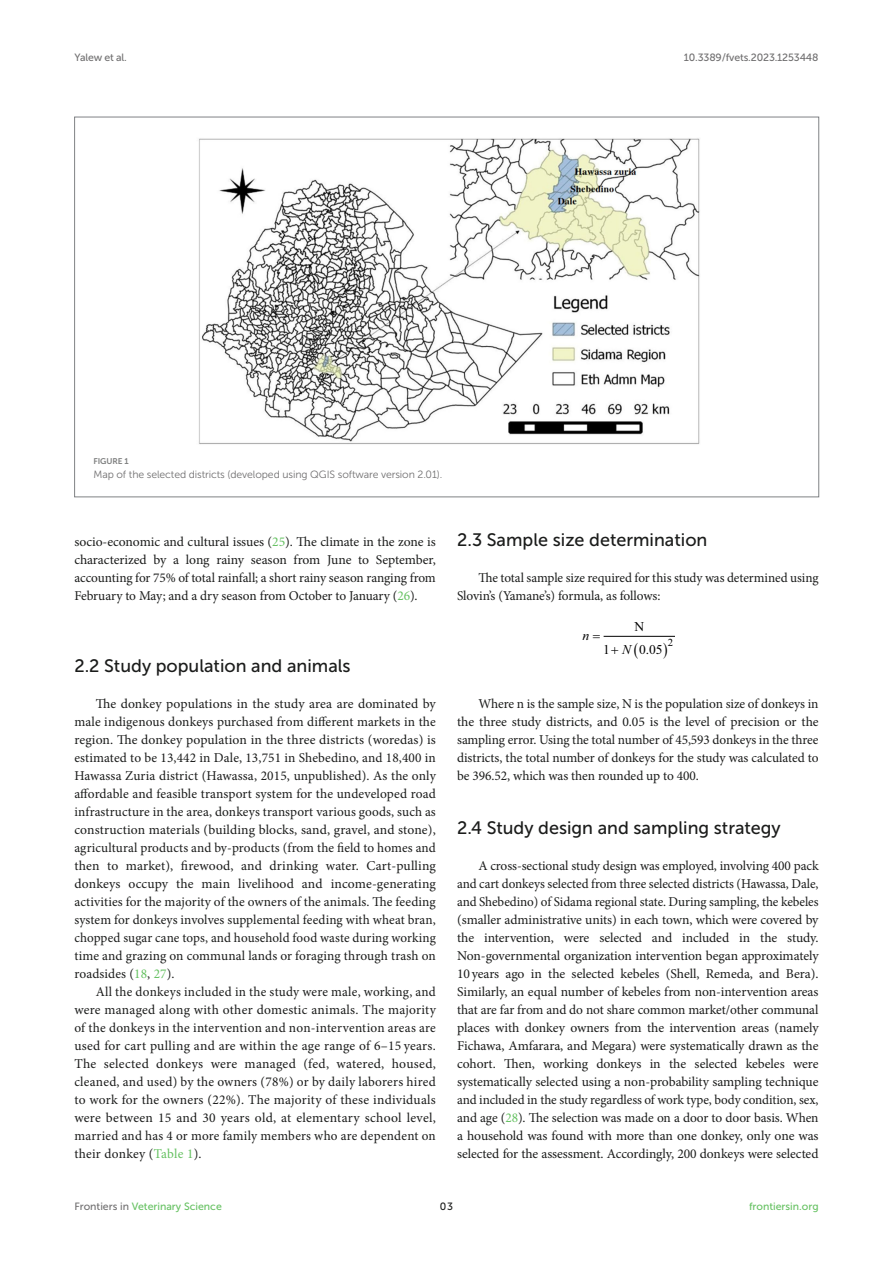
<style>
.page{position:relative;width:893px;height:1263px;background:#fff}
.page>*{position:absolute;margin:0;border:0;box-sizing:border-box;transform-origin:0 0}
.HEAD_2{font:18px "Museo Sans 500";color:#1b1c1b}
.TEXT_FLUSH{font:13.5px/18px "Minion Pro";letter-spacing:-.005em;color:#1b1c1b;text-align:justify}
.TEXT{font:13.5px/18px "Minion Pro";color:#1b1c1b;text-align:justify}
.spi-math-img{font:13.5px "Times New Roman";color:#000}
.spi-math-img-2{font:italic 13.5px "Times New Roman";color:#000}
.spi-math-img-3{font:10.8px "Times New Roman";color:#000}
.FIG_LEG{font:10.5px "Museo Sans 300";letter-spacing:-.01em;color:#706f70}
.t1{font:10.5px "Museo Sans 500";color:#65c161}
.t2{font:10.5px "Museo Sans 500";letter-spacing:-.015em;color:#706f70}
.t3{font:10.5px "Museo Sans 500";color:#1b1c1b}
.FIG_HD{font:8.25px "Museo Sans 700";letter-spacing:-.01em;color:#7e7f7f}
.s1{color:#65c161}
.s2{color:#706f70}
</style>
<div class="page">
<hr style="left:604px;top:636px;width:71px;height:1px;background:#000">
<img style="left:199px;top:138px;width:501px;height:306px">
<p class="t2" style="left:74px;top:51px;width:54px">Yalew et al.</p>
<p class="t2" style="left:684px;top:51px;width:136px">10.3389/fvets.2023.1253448</p>
<p class="FIG_HD" style="left:94px;top:457px;width:37px">FIGURE 1</p>
<p class="FIG_LEG" style="left:94px;top:469px;width:350px">Map of the selected districts (developed using QGIS software version 2.01).</p>
<p class="TEXT_FLUSH" style="left:74px;top:533px;width:363px">socio-economic and cultural issues (<span class="s1">25</span>). The climate in the zone is characterized by a long rainy season from June to September, accounting for 75% of total rainfall; a short rainy season ranging from February to May; and a dry season from October to January (<span class="s1">26</span>).</p>
<p class="HEAD_2" style="left:74px;top:656px;width:278px">2.2 Study population and animals</p>
<p class="TEXT_FLUSH" style="left:74px;top:695px;width:363px;text-indent:21px">The donkey populations in the study area are dominated by male indigenous donkeys purchased from different markets in the region. The donkey population in the three districts (woredas) is estimated to be 13,442 in Dale, 13,751 in Shebedino, and 18,400 in Hawassa Zuria district (Hawassa, 2015, unpublished). As the only affordable and feasible transport system for the undeveloped road infrastructure in the area, donkeys transport various goods, such as construction materials (building blocks, sand, gravel, and stone), agricultural products and by-products (from the field to homes and then to market), firewood, and drinking water. Cart-pulling donkeys occupy the main livelihood and income-generating activities for the majority of the owners of the animals. The feeding system for donkeys involves supplemental feeding with wheat bran, chopped sugar cane tops, and household food waste during working time and grazing on communal lands or foraging through trash on roadsides (<span class="s1">18</span>, <span class="s1">27</span>).</p>
<p class="TEXT" style="left:74px;top:983px;width:363px;text-indent:21px">All the donkeys included in the study were male, working, and were managed along with other domestic animals. The majority of the donkeys in the intervention and non-intervention areas are used for cart pulling and are within the age range of 6–15 years.<br>The selected donkeys were managed (fed, watered, housed, cleaned, and used) by the owners (78%) or by daily laborers hired to work for the owners (22%). The majority of these individuals were between 15 and 30 years old, at elementary school level, married and has 4 or more family members who are dependent on their donkey (<span class="s1">Table 1</span>).</p>
<p class="HEAD_2" style="left:457px;top:530px;width:252px">2.3 Sample size determination</p>
<p class="TEXT_FLUSH" style="left:457px;top:569px;width:363px;text-indent:21px">The total sample size required for this study was determined using<br>Slovin’s (Yamane’s) formula, as follows:</p>
<p class="spi-math-img-2" style="left:583px;top:626px;width:8px">n</p>
<p class="spi-math-img-2" style="left:622px;top:640px;width:11px">N</p>
<p class="spi-math-img" style="left:635px;top:618px;width:11px">N</p>
<p class="spi-math-img-3" style="left:668px;top:636px;width:7px">2</p>
<p class="spi-math-img" style="left:603px;top:641px;width:8px">1</p>
<p class="spi-math-img" style="left:639px;top:641px;width:25px">0 05</p>
<p class="spi-math-img" style="left:646px;top:641px;width:5px">.</p>
<p class="TEXT" style="left:457px;top:695px;width:363px;text-indent:21px">Where n is the sample size, N is the population size of donkeys in the three study districts, and 0.05 is the level of precision or the sampling error. Using the total number of 45,593 donkeys in the three districts, the total number of donkeys for the study was calculated to be 396.52, which was then rounded up to 400.</p>
<p class="HEAD_2" style="left:457px;top:818px;width:325px">2.4 Study design and sampling strategy</p>
<p class="TEXT_FLUSH" style="left:457px;top:857px;width:363px;text-indent:21px">A cross-sectional study design was employed, involving 400 pack and cart donkeys selected from three selected districts (Hawassa, Dale, and Shebedino) of Sidama regional state. During sampling, the kebeles (smaller administrative units) in each town, which were covered by the intervention, were selected and included in the study.<br>Non-governmental organization intervention began approximately 10years ago in the selected kebeles (Shell, Remeda, and Bera).<br>Similarly, an equal number of kebeles from non-intervention areas that are far from and do not share common market/other communal places with donkey owners from the intervention areas (namely Fichawa, Amfarara, and Megara) were systematically drawn as the cohort. Then, working donkeys in the selected kebeles were systematically selected using a non-probability sampling technique and included in the study regardless of work type, body condition, sex, and age (<span class="s1">28</span>). The selection was made on a door to door basis. When a household was found with more than one donkey, only one was selected for the assessment. Accordingly, 200 donkeys were selected</p>
<p class="t1" style="left:74px;top:1200px;width:149px"><span class="s2">Frontiers in</span> Veterinary Science</p>
<p class="t3" style="left:440px;top:1200px;width:15px">03</p>
<p class="t1" style="left:749px;top:1200px;width:71px">frontiersin.org</p>
</div>
